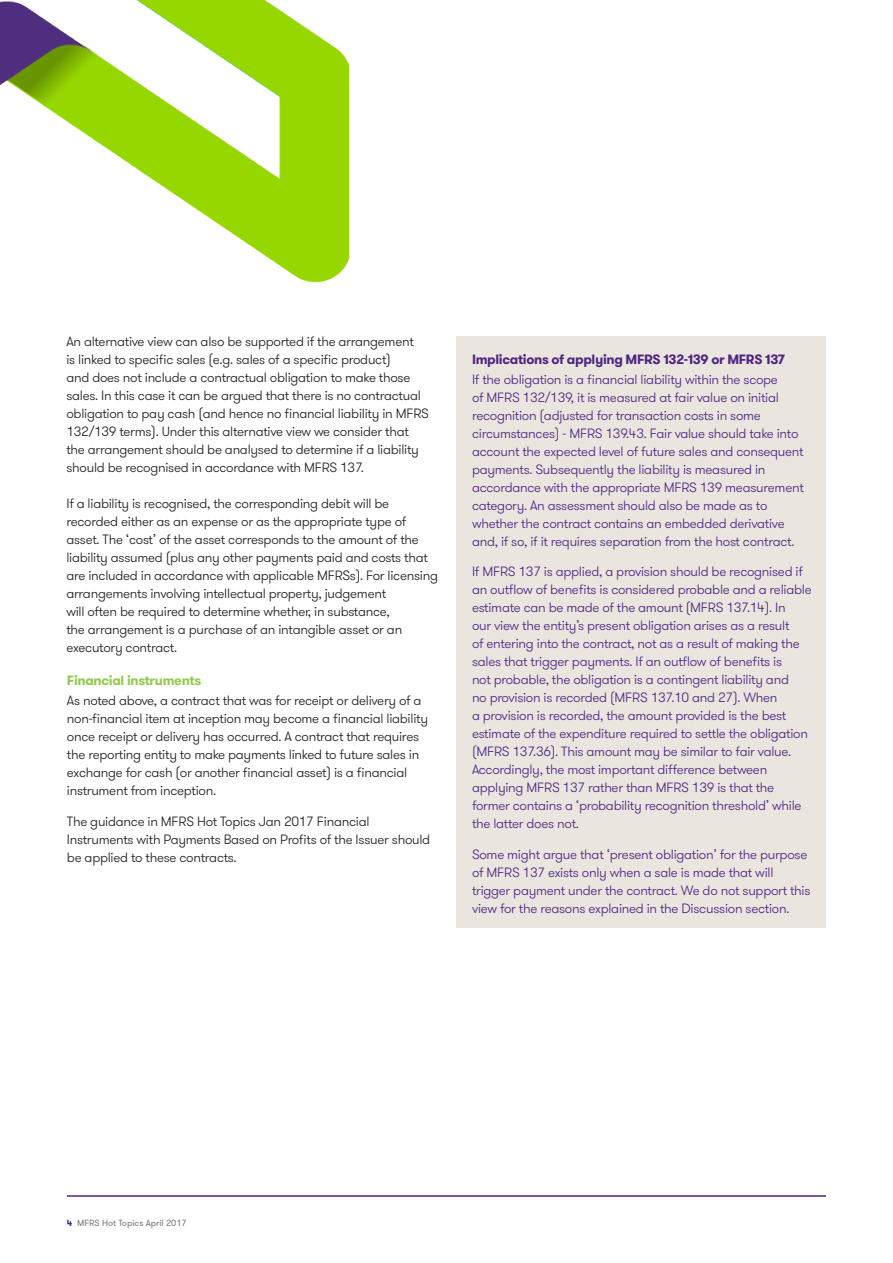
<style>
.page{position:relative;width:893px;height:1263px;background:#fff}
.page>*{position:absolute;margin:0;border:0;box-sizing:border-box;transform-origin:0 0}
.G_Body_copy_normal{font:300 13.5px/18px "GT Walsheim Pro";letter-spacing:-.02em;color:#4e2582}
.H_Bullet_list{font:300 13.5px/18px "GT Walsheim Pro";letter-spacing:-.02em;color:#231f20}
.G_Body_copy_normal-2{font:300 13.5px/18px "GT Walsheim Pro";letter-spacing:-.02em;color:#231f20}
.E_Sub_heading_two{font:700 13.5px "GT Walsheim Pro";letter-spacing:-.025em;color:#4e2582}
.E_Sub_heading_two-2{font:700 13.5px "GT Walsheim Pro";letter-spacing:-.025em;color:#94ca4e}
.K_Footer_header{font:9px "GT Walsheim Pro";color:#77777a}
.s1{font-weight:700;color:#4e2582}
</style>
<div class="page">
<hr style="left:67px;top:1195px;width:759px;height:2px;background:#4e2582">
<div style="left:456px;top:336px;width:370px;height:592px;background:#eae6df"></div>
<img style="left:0;top:0;width:349px;height:283px">
<p class="H_Bullet_list" style="left:66px;top:333px;width:364px">An alternative view can also be supported if the arrangement<br>is linked to specific sales (e.g. sales of a specific product)<br>and does not include a contractual obligation to make those sales. In this case it can be argued that there is no contractual obligation to pay cash (and hence no financial liability in MFRS 132/139 terms). Under this alternative view we consider that the arrangement should be analysed to determine if a liability should be recognised in accordance with MFRS 137.</p>
<p class="H_Bullet_list" style="left:66px;top:495px;width:373px">If a liability is recognised, the corresponding debit will be recorded either as an expense or as the appropriate type of asset. The ‘cost’ of the asset corresponds to the amount of the liability assumed (plus any other payments paid and costs that are included in accordance with applicable MFRSs). For licensing arrangements involving intellectual property, judgement<br>will often be required to determine whether, in substance,<br>the arrangement is a purchase of an intangible asset or an executory contract.</p>
<p class="E_Sub_heading_two-2" style="left:67px;top:672px;width:136px">Financial instruments</p>
<p class="G_Body_copy_normal-2" style="left:67px;top:692px;width:363px">As noted above, a contract that was for receipt or delivery of a non-financial item at inception may become a financial liability once receipt or delivery has occurred. A contract that requires the reporting entity to make payments linked to future sales in exchange for cash (or another financial asset) is a financial instrument from inception.</p>
<p class="G_Body_copy_normal-2" style="left:67px;top:813px;width:365px">The guidance in MFRS Hot Topics Jan 2017 Financial<br>Instruments with Payments Based on Profits of the Issuer should be applied to these contracts.</p>
<p class="E_Sub_heading_two" style="left:472px;top:350px;width:315px">Implications of applying MFRS 132-139 or MFRS 137</p>
<p class="G_Body_copy_normal" style="left:472px;top:370px;width:333px">If the obligation is a financial liability within the scope<br>of MFRS 132/139, it is measured at fair value on initial recognition (adjusted for transaction costs in some circumstances) - MFRS 139.43. Fair value should take into account the expected level of future sales and consequent payments. Subsequently the liability is measured in accordance with the appropriate MFRS 139 measurement category. An assessment should also be made as to whether the contract contains an embedded derivative and, if so, if it requires separation from the host contract.</p>
<p class="G_Body_copy_normal" style="left:472px;top:563px;width:341px">If MFRS 137 is applied, a provision should be recognised if an outflow of benefits is considered probable and a reliable estimate can be made of the amount (MFRS 137.14). In<br>our view the entity’s present obligation arises as a result<br>of entering into the contract, not as a result of making the sales that trigger payments. If an outflow of benefits is<br>not probable, the obligation is a contingent liability and<br>no provision is recorded (MFRS 137.10 and 27). When<br>a provision is recorded, the amount provided is the best estimate of the expenditure required to settle the obligation (MFRS 137.36). This amount may be similar to fair value.<br>Accordingly, the most important difference between applying MFRS 137 rather than MFRS 139 is that the former contains a ‘probability recognition threshold’ while the latter does not.</p>
<p class="G_Body_copy_normal" style="left:472px;top:846px;width:340px">Some might argue that ‘present obligation’ for the purpose of MFRS 137 exists only when a sale is made that will trigger payment under the contract. We do not support this view for the reasons explained in the Discussion section.</p>
<p class="K_Footer_header" style="left:67px;top:1217px;width:121px"><span class="s1">4</span> MFRS Hot Topics April 2017</p>
</div>
